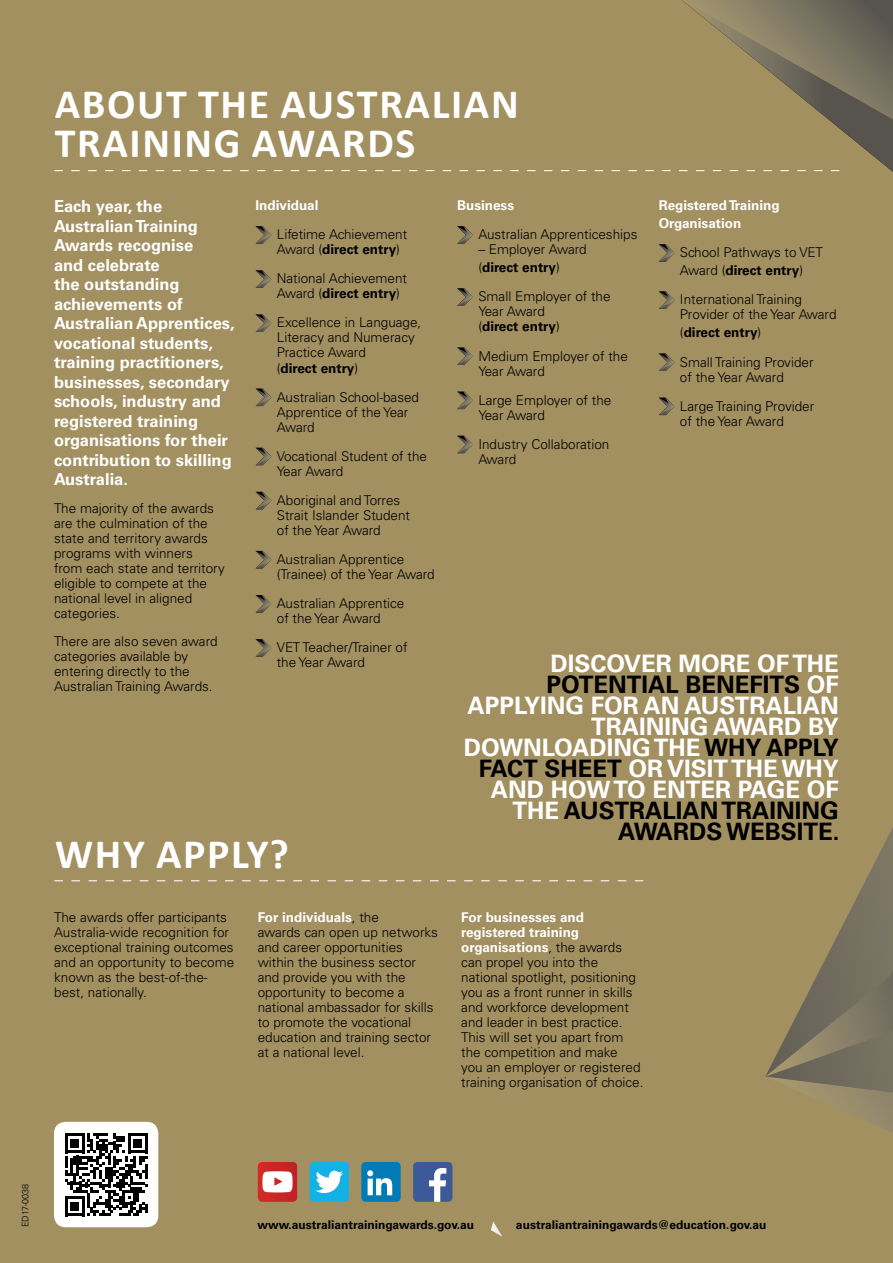
<style>
.page{position:relative;width:893px;height:1263px;background:#a39061}
.page>*{position:absolute;margin:0;border:0;box-sizing:border-box;transform-origin:0 0}
.t1{font:700 42px/39px "Calibri";letter-spacing:.04em;color:#fff}
.t2{font:700 24px/21px "Univers LT";color:#fff;text-align:right}
.ATA_Intro{font:700 16.5px/19.5px "Univers LT";color:#fff}
.ATA_Body{font:300 13.5px/15px "Univers LT";color:#000}
.ATA_Bullets{font:300 13.5px/15px "Univers LT";color:#000}
.ATA_H2_back_page{font:700 13.5px/18px "Univers LT";color:#fff}
.ATA_Bullets-2{font:700 13.5px "Univers LT";color:#000}
.ATA_web{font:700 12px "Univers LT";color:#000}
.t3{font:300 9px "Univers LT";color:#000}
.s1{font-weight:700}
.s2{font-weight:300}
.s3{color:#000}
.s4{font-weight:700;color:#fff}
</style>
<div class="page">
<svg style="left:54px;top:880px;width:589px;height:1px"></svg>
<svg style="left:765px;top:802px;width:128px;height:336px;background:#918361"></svg>
<svg style="left:491px;top:1221px;width:12px;height:16px"></svg>
<div style="left:54px;top:1122px;width:104px;height:105px;background:#fff;border-radius:12px"></div>
<svg style="left:65px;top:1133px;width:83px;height:83px"></svg>
<svg style="left:258px;top:1162px;width:39px;height:40px"></svg>
<div style="left:310px;top:1162px;width:39px;height:40px;background:#14b1e7;border-radius:4px"></div>
<svg style="left:315px;top:1171px;width:28px;height:22px"></svg>
<div style="left:361px;top:1162px;width:40px;height:40px;background:#007bb6;border-radius:4px"></div>
<svg style="left:367px;top:1170px;width:25px;height:25px"></svg>
<svg style="left:54px;top:0;width:839px;height:182px;background:#9d8c61"></svg>
<svg style="left:256px;top:226px;width:15px;height:18px"></svg>
<svg style="left:256px;top:270px;width:15px;height:18px"></svg>
<svg style="left:256px;top:314px;width:15px;height:18px"></svg>
<svg style="left:256px;top:388px;width:15px;height:18px"></svg>
<svg style="left:256px;top:448px;width:15px;height:17px"></svg>
<svg style="left:256px;top:492px;width:15px;height:17px"></svg>
<svg style="left:256px;top:551px;width:15px;height:17px"></svg>
<svg style="left:256px;top:595px;width:15px;height:18px"></svg>
<svg style="left:256px;top:639px;width:15px;height:18px"></svg>
<svg style="left:457px;top:226px;width:16px;height:18px"></svg>
<svg style="left:457px;top:288px;width:16px;height:18px"></svg>
<svg style="left:457px;top:347px;width:16px;height:18px"></svg>
<svg style="left:457px;top:391px;width:16px;height:18px"></svg>
<svg style="left:457px;top:436px;width:16px;height:17px"></svg>
<svg style="left:659px;top:244px;width:15px;height:18px"></svg>
<svg style="left:659px;top:291px;width:15px;height:18px"></svg>
<svg style="left:659px;top:353px;width:15px;height:18px"></svg>
<svg style="left:659px;top:397px;width:15px;height:18px"></svg>
<div style="left:413px;top:1162px;width:39px;height:40px;background:#3d5a98;border-radius:4px"></div>
<svg style="left:429px;top:1168px;width:17px;height:34px"></svg>
<h1 class="t1" style="left:55px;top:85px;width:465px">ABOUT THE AUSTRALIAN<br>TRAINING AWARDS</h1>
<p class="ATA_Intro" style="left:54px;top:197px;width:182px">Each year, the<br>Australian Training<br>Awards recognise<br>and celebrate<br>the outstanding achievements of<br>Australian Apprentices, vocational students, training practitioners, businesses, secondary schools, industry and registered training organisations for their contribution to skilling<br>Australia.</p>
<p class="ATA_Body" style="left:54px;top:501px;width:173px">The majority of the awards are the culmination of the state and territory awards programs with winners<br>from each state and territory eligible to compete at the national level in aligned categories.</p>
<p class="ATA_Body" style="left:54px;top:634px;width:165px">There are also seven award categories available by entering directly to the<br>Australian Training Awards.</p>
<h2 class="ATA_H2_back_page" style="left:256px;top:196px;width:65px">Individual</h2>
<p class="ATA_Bullets" style="left:277px;top:227px;width:132px">Lifetime Achievement<br>Award (<span class="s1">direct entry</span>)</p>
<p class="ATA_Bullets" style="left:277px;top:271px;width:132px">National Achievement<br>Award (<span class="s1">direct entry</span>)</p>
<p class="ATA_Bullets" style="left:277px;top:315px;width:146px">Excellence in Language,<br>Literacy and Numeracy<br>Practice Award<br>(<span class="s1">direct entry</span>)</p>
<p class="ATA_Bullets" style="left:277px;top:389px;width:144px">Australian School-based<br>Apprentice of the Year<br>Award</p>
<p class="ATA_Bullets" style="left:277px;top:448px;width:152px">Vocational Student of the<br>Year Award</p>
<p class="ATA_Bullets" style="left:277px;top:493px;width:135px">Aboriginal and Torres<br>Strait Islander Student of the Year Award</p>
<p class="ATA_Bullets" style="left:277px;top:552px;width:159px">Australian Apprentice (Trainee) of the Year Award</p>
<p class="ATA_Bullets" style="left:277px;top:596px;width:129px">Australian Apprentice of the Year Award</p>
<p class="ATA_Bullets" style="left:277px;top:640px;width:132px">VET Teacher/Trainer of the Year Award</p>
<h1 class="t1" style="left:55px;top:834px;width:235px">WHY APPLY?</h1>
<h2 class="ATA_H2_back_page" style="left:457px;top:196px;width:59px">Business</h2>
<p class="ATA_Bullets" style="left:478px;top:227px;width:161px">Australian Apprenticeships</p>
<p class="ATA_Bullets" style="left:478px;top:240px;width:110px;line-height:18px">– Employer Award (<span class="s1">direct entry</span>)</p>
<p class="ATA_Bullets" style="left:478px;top:289px;width:134px">Small Employer of the<br>Year Award<br>(<span class="s1">direct entry</span>)</p>
<p class="ATA_Bullets" style="left:478px;top:348px;width:151px">Medium Employer of the<br>Year Award</p>
<p class="ATA_Bullets" style="left:478px;top:392px;width:135px">Large Employer of the<br>Year Award</p>
<p class="ATA_Bullets" style="left:478px;top:436px;width:133px">Industry Collaboration<br>Award</p>
<h2 class="ATA_H2_back_page" style="left:659px;top:196px;width:123px">Registered Training<br>Organisation</h2>
<p class="ATA_Bullets" style="left:680px;top:243px;width:145px;line-height:18px">School Pathways to VET<br>Award (<span class="s1">direct entry</span>)</p>
<p class="ATA_Bullets" style="left:680px;top:292px;width:158px">International Training<br>Provider of the Year Award</p>
<p class="ATA_Bullets-2" style="left:680px;top:325px;width:83px"><span class="s2">(</span>direct entry<span class="s2">)</span></p>
<p class="ATA_Bullets" style="left:680px;top:354px;width:135px">Small Training Provider of the Year Award</p>
<p class="ATA_Bullets" style="left:680px;top:398px;width:136px">Large Training Provider of the Year Award</p>
<h2 class="t2" style="left:464px;top:653px;width:377px">DISCOVER MORE OF THE<br><span class="s3">POTENTIAL BENEFITS</span> OF<br>APPLYING FOR AN AUSTRALIAN<br>TRAINING AWARD BY<br>DOWNLOADING THE <span class="s3">WHY APPLY<br>FACT SHEET</span> OR VISIT THE WHY<br>AND HOW TO ENTER PAGE OF<br>THE <span class="s3">AUSTRALIAN TRAINING<br>AWARDS WEBSITE.</span></h2>
<p class="ATA_Body" style="left:54px;top:909px;width:182px">The awards offer participants<br>Australia-wide recognition for exceptional training outcomes and an opportunity to become known as the best-of-the&shy;best, nationally.</p>
<p class="ATA_Body" style="left:258px;top:909px;width:182px"><span class="s4">For individuals</span>, the<br>awards can open up networks and career opportunities within the business sector and provide you with the opportunity to become a national ambassador for skills to promote the vocational education and training sector at a national level.</p>
<p class="ATA_Body" style="left:461px;top:909px;width:184px"><span class="s4">For businesses and registered training organisations</span>, the awards can propel you into the national spotlight, positioning you as a front runner in skills and workforce development and leader in best practice.<br>This will set you apart from the competition and make<br>you an employer or registered training organisation of choice.</p>
<p class="t3" style="left:20px;top:1227px;width:45px;rotate:-90deg">ED17-0038</p>
<p class="ATA_web" style="left:258px;top:1218px;width:218px">www.australiantrainingawards.gov.au</p>
<p class="ATA_web" style="left:516px;top:1218px;width:252px">australiantrainingawards@education.gov.au</p>
</div>
